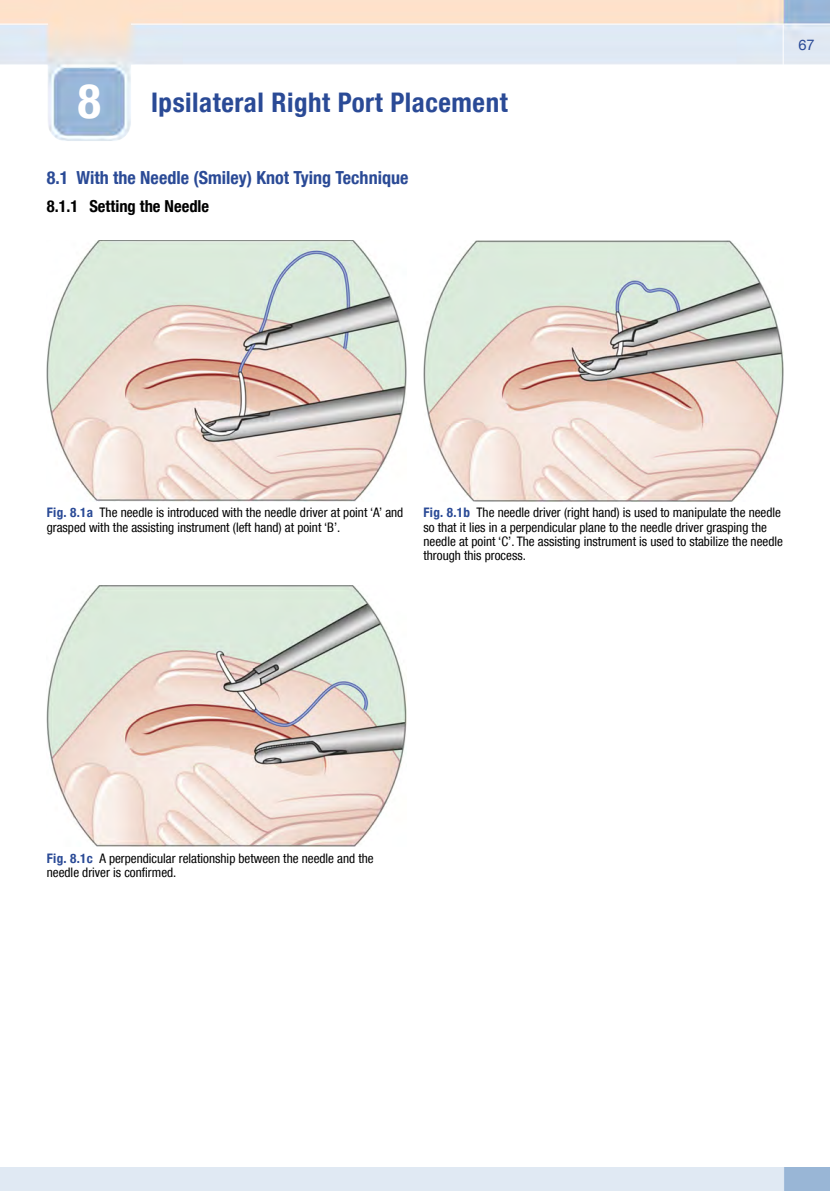
<style>
.page{position:relative;width:830px;height:1191px;background:#fff}
.page>*{position:absolute;margin:0;border:0;box-sizing:border-box;transform-origin:0 0}
.t1{font:700 condensed 27px "KS Helvetica Neue";letter-spacing:.02em;color:#2a4a96}
.t2{font:700 condensed 18px "KS Helvetica Neue";color:#2a4a96}
.t3{font:700 condensed 16.5px "KS Helvetica Neue";color:#000}
.t4{font:14.7px "KS Helvetica Neue";color:#2a4a96}
.t5{font:condensed 13.2px/14.2px "KS Helvetica Neue";color:#000}
.s1{font-size:48px;color:#fff}
.s2{font-weight:700;color:#2a4a96}
</style>
<div class="page">
<img style="left:0;top:0;width:829px;height:141px">
<hr style="left:0;top:24px;width:48px;height:1px;background:#fff">
<hr style="left:782px;top:24px;width:1px;height:41px;background:#fff">
<hr style="left:131px;top:24px;width:698px;height:1px;background:#fff">
<img style="left:47px;top:240px;width:359px;height:261px">
<img style="left:423px;top:240px;width:359px;height:261px">
<img style="left:47px;top:585px;width:359px;height:261px">
<h1 class="t1" style="left:78px;top:86px;width:431px"><span class="s1">8</span> Ipsilateral Right Port Placement</h1>
<h2 class="t2" style="left:47px;top:167px;width:363px">8.1 With the Needle (Smiley) Knot Tying Technique</h2>
<p class="t3" style="left:47px;top:196px;width:164px">8.1.1 Setting the Needle</p>
<p class="t4" style="left:798px;top:35px;width:18px">67</p>
<p class="t5" style="left:47px;top:505px;width:358px"><span class="s2">Fig. 8.1a</span> The needle is introduced with the needle driver at point ‘A’ and grasped with the assisting instrument (left hand) at point ‘B’.</p>
<p class="t5" style="left:423px;top:505px;width:361px"><span class="s2">Fig. 8.1b</span> The needle driver (right hand) is used to manipulate the needle so that it lies in a perpendicular plane to the needle driver grasping the needle at point ‘C’. The assisting instrument is used to stabilize the needle through this process.</p>
<p class="t5" style="left:47px;top:850px;width:328px"><span class="s2">Fig. 8.1c</span> A perpendicular relationship between the needle and the needle driver is confirmed.</p>
</div>
